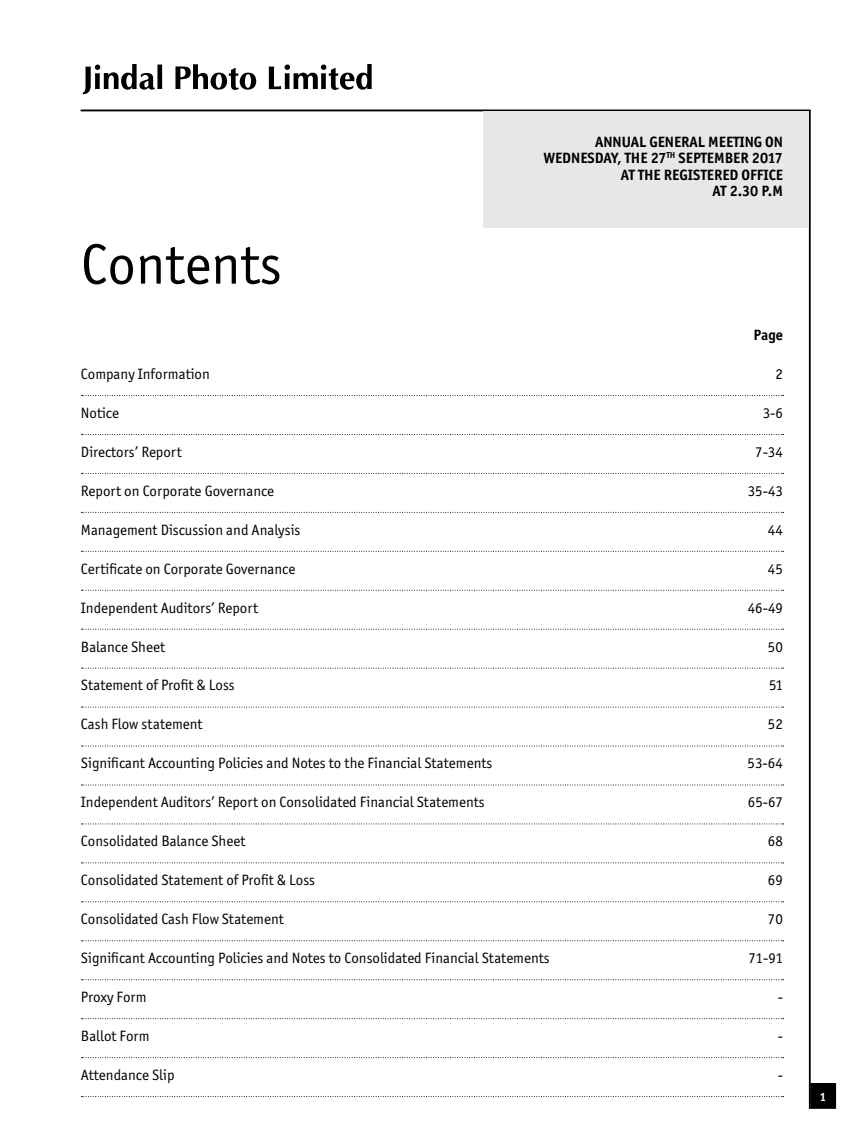
<style>
.page{position:relative;width:864px;height:1134px;background:#fff}
.page>*{position:absolute;margin:0;border:0;box-sizing:border-box;transform-origin:0 0}
.t1{font:57px "Officina Sans ITC";color:#000}
.t2{font:15px "Officina Sans ITC";color:#000}
.t3{font:700 15px/16.5px "Officina Sans ITC";color:#000;text-align:right}
.t4{font:700 12px "Officina Sans ITC";color:#fff}
</style>
<div class="page">
<div style="left:811px;top:1084px;width:25px;height:24px;background:#000"></div>
<div style="left:810px;top:1083px;width:26px;height:26px;border:1px solid #000"></div>
<svg style="left:83px;top:64px;width:289px;height:30px"></svg>
<hr style="left:81px;top:110px;width:729px;height:1px;background:#000">
<hr style="left:809px;top:110px;width:1px;height:999px;background:#000">
<div style="left:483px;top:111px;width:326px;height:117px;background:#e6e7e8"></div>
<svg style="left:81px;top:395px;width:703px;height:1px"></svg>
<svg style="left:81px;top:434px;width:703px;height:1px"></svg>
<svg style="left:81px;top:473px;width:703px;height:1px"></svg>
<svg style="left:81px;top:512px;width:703px;height:1px"></svg>
<svg style="left:81px;top:551px;width:703px;height:1px"></svg>
<svg style="left:81px;top:590px;width:703px;height:1px"></svg>
<svg style="left:81px;top:629px;width:703px;height:1px"></svg>
<svg style="left:81px;top:668px;width:703px;height:1px"></svg>
<svg style="left:81px;top:707px;width:703px;height:1px"></svg>
<svg style="left:81px;top:746px;width:703px;height:1px"></svg>
<svg style="left:81px;top:785px;width:703px;height:1px"></svg>
<svg style="left:81px;top:824px;width:703px;height:1px"></svg>
<svg style="left:81px;top:863px;width:703px;height:1px"></svg>
<svg style="left:81px;top:901px;width:703px;height:1px"></svg>
<svg style="left:81px;top:940px;width:703px;height:1px"></svg>
<svg style="left:81px;top:979px;width:703px;height:1px"></svg>
<svg style="left:81px;top:1018px;width:703px;height:1px"></svg>
<svg style="left:81px;top:1057px;width:703px;height:1px"></svg>
<svg style="left:81px;top:1096px;width:703px;height:1px"></svg>
<h1 class="t1" style="left:81px;top:231px;width:202px">Contents</h1>
<p class="t3" style="left:595px;top:133px;width:10px">ANNUAL</p>
<p class="t3" style="left:649px;top:133px;width:9px">GENERAL</p>
<p class="t3" style="left:708px;top:133px;width:9px">MEETING</p>
<p class="t3" style="left:765px;top:133px;width:10px">ON</p>
<p class="t3" style="left:543px;top:150px;width:241px">WEDNESDAY, THE 27<sup>TH</sup> SEPTEM BER 2017</p>
<p class="t3" style="left:621px;top:166px;width:52px">ATTHE REGISTERED</p>
<p class="t3" style="left:742px;top:166px;width:8px">OFFI</p>
<p class="t3" style="left:713px;top:166px;width:70px">CE<br>AT 2.30 P.M</p>
<p class="t3" style="left:753px;top:327px;width:31px">PAGE</p>
<p class="t2" style="left:81px;top:365px;width:130px">Company Information</p>
<p class="t2" style="left:776px;top:365px;width:9px">2</p>
<p class="t2" style="left:81px;top:404px;width:40px">Notice</p>
<p class="t2" style="left:763px;top:404px;width:22px">3-6</p>
<p class="t2" style="left:81px;top:443px;width:102px">Directors’ Report</p>
<p class="t2" style="left:755px;top:443px;width:29px">7-34</p>
<p class="t2" style="left:81px;top:482px;width:195px">Report on Corporate Governance</p>
<p class="t2" style="left:748px;top:482px;width:37px">35-43</p>
<p class="t2" style="left:81px;top:521px;width:221px">Management Discussion and Analysis</p>
<p class="t2" style="left:768px;top:521px;width:17px">44</p>
<p class="t2" style="left:81px;top:560px;width:216px">Certificate on Corporate Governance</p>
<p class="t2" style="left:768px;top:560px;width:17px">45</p>
<p class="t2" style="left:81px;top:599px;width:179px">Independent Auditors’ Report</p>
<p class="t2" style="left:748px;top:599px;width:37px">46-49</p>
<p class="t2" style="left:81px;top:638px;width:86px">Balance Sheet</p>
<p class="t2" style="left:768px;top:638px;width:17px">50</p>
<p class="t2" style="left:81px;top:677px;width:155px">Statement of Profit &amp; Loss</p>
<p class="t2" style="left:769px;top:677px;width:15px">51</p>
<p class="t2" style="left:81px;top:716px;width:123px">Cash Flow statement</p>
<p class="t2" style="left:768px;top:716px;width:17px">52</p>
<p class="t2" style="left:81px;top:755px;width:413px">Significant Accounting Policies and Notes to the Financial Statements</p>
<p class="t2" style="left:748px;top:755px;width:37px">53-64</p>
<p class="t2" style="left:81px;top:794px;width:405px">Independent Auditors’ Report on Consolidated Financial Statements</p>
<p class="t2" style="left:748px;top:794px;width:37px">65-67</p>
<p class="t2" style="left:81px;top:832px;width:166px">Consolidated Balance Sheet</p>
<p class="t2" style="left:768px;top:832px;width:17px">68</p>
<p class="t2" style="left:81px;top:871px;width:236px">Consolidated Statement of Profit &amp; Loss</p>
<p class="t2" style="left:768px;top:871px;width:17px">69</p>
<p class="t2" style="left:81px;top:910px;width:204px">Consolidated Cash Flow Statement</p>
<p class="t2" style="left:768px;top:910px;width:17px">70</p>
<p class="t2" style="left:81px;top:949px;width:470px">Significant Accounting Policies and Notes to Consolidated Financial Statements</p>
<p class="t2" style="left:749px;top:949px;width:36px">71-91</p>
<p class="t2" style="left:81px;top:988px;width:67px">Proxy Form</p>
<p class="t2" style="left:778px;top:988px;width:7px">-</p>
<p class="t2" style="left:81px;top:1027px;width:70px">Ballot Form</p>
<p class="t2" style="left:778px;top:1027px;width:7px">-</p>
<p class="t2" style="left:81px;top:1066px;width:95px">Attendance Slip</p>
<p class="t2" style="left:778px;top:1066px;width:7px">-</p>
<p class="t4" style="left:820px;top:1089px;width:8px">1</p>
</div>
